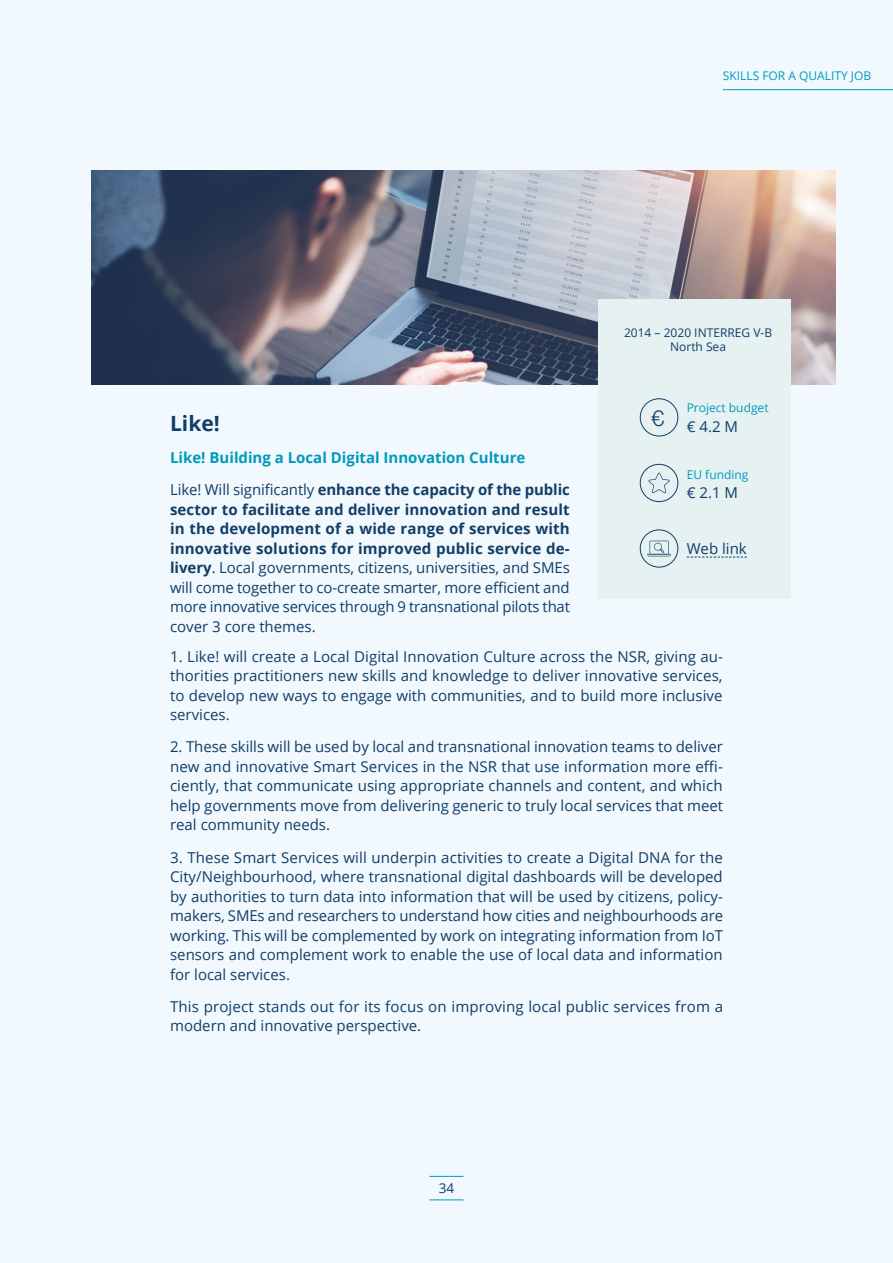
<style>
.page{position:relative;width:893px;height:1263px;background:#f1f9fe}
.page>*{position:absolute;margin:0;border:0;box-sizing:border-box;transform-origin:0 0}
.Cuerpo_de_texto{font:22.5px "N Haas Grotesk DS Pro 45 Lt";color:#123d67}
.Cuerpo_de_texto-2{font:700 21px "Open Sans";color:#123d67}
.Cuerpo_de_texto-3{font:15px/19.5px "Open Sans";color:#123d67;text-align:justify}
.Cuerpo_de_texto-4{font:700 15px "Open Sans";color:#0099bc}
.Hipervínculo_icono{font:15px "Open Sans";color:#123d67}
.t1{font:13.5px "Open Sans";color:#123d67}
.Cuerpo_de_texto-5{font:12px "Open Sans";color:#0099bc}
.Cuerpo_de_texto-6{font:12px/14.4px "Open Sans";color:#123d67;text-align:center}
.s1{font-weight:700}
</style>
<div class="page">
<hr style="left:723px;top:89px;width:170px;height:1px;background:#0099bc">
<hr style="left:429px;top:1176px;width:34px;height:1px;background:#0099bc">
<hr style="left:429px;top:1199px;width:34px;height:1px;background:#0099bc">
<img style="left:91px;top:170px;width:745px;height:215px">
<div style="left:598px;top:299px;width:193px;height:299px;background:#e6f1f2"></div>
<div style="left:640px;top:398px;width:38px;height:38px;border:1px solid #123d67;border-radius:50%"></div>
<div style="left:640px;top:464px;width:38px;height:38px;border:1px solid #123d67;border-radius:50%"></div>
<svg style="left:687px;top:557px;width:60px;height:1px"></svg>
<div style="left:640px;top:529px;width:38px;height:38px;border:1px solid #123d67;border-radius:50%"></div>
<svg style="left:648px;top:473px;width:22px;height:20px"></svg>
<svg style="left:647px;top:541px;width:24px;height:15px"></svg>
<p class="Cuerpo_de_texto-5" style="left:723px;top:68px;width:150px">SKILLS FOR A QUALITY JOB</p>
<p class="Cuerpo_de_texto-2" style="left:170px;top:408px;width:51px">Like!</p>
<p class="Cuerpo_de_texto-4" style="left:170px;top:447px;width:357px">Like! Building a Local Digital Innovation Culture</p>
<p class="Cuerpo_de_texto-3" style="left:170px;top:480px;width:401px">Like! Will significantly <span class="s1">enhance the capacity of the public sector to facilitate and deliver innovation and result in the development of a wide range of services with innovative solutions for improved public service de&shy;livery</span>. Local governments, citizens, universities, and SMEs will come together to co-create smarter, more efficient and more innovative services through 9 transnational pilots that cover 3 core themes.</p>
<p class="Cuerpo_de_texto-6" style="left:624px;top:325px;width:150px">2014 – 2020 INTERREG V-B<br>North Sea</p>
<p class="Cuerpo_de_texto" style="left:651px;top:405px;width:15px">€</p>
<p class="Cuerpo_de_texto-5" style="left:687px;top:399px;width:83px">Project budget</p>
<p class="Cuerpo_de_texto-3" style="left:687px;top:416px;width:53px">€ 4.2 M</p>
<p class="Cuerpo_de_texto-5" style="left:687px;top:466px;width:63px">EU funding</p>
<p class="Cuerpo_de_texto-3" style="left:687px;top:483px;width:53px">€ 2.1 M</p>
<p class="Hipervínculo_icono" style="left:687px;top:538px;width:62px">Web link</p>
<p class="Cuerpo_de_texto-3" style="left:170px;top:646px;width:554px">1. Like! will create a Local Digital Innovation Culture across the NSR, giving au&shy;thorities practitioners new skills and knowledge to deliver innovative services, to develop new ways to engage with communities, and to build more inclusive services.</p>
<p class="Cuerpo_de_texto-3" style="left:170px;top:737px;width:555px">2. These skills will be used by local and transnational innovation teams to deliver new and innovative Smart Services in the NSR that use information more effi&shy;ciently, that communicate using appropriate channels and content, and which help governments move from delivering generic to truly local services that meet real community needs.</p>
<p class="Cuerpo_de_texto-3" style="left:170px;top:847px;width:554px">3. These Smart Services will underpin activities to create a Digital DNA for the City/Neighbourhood, where transnational digital dashboards will be developed by authorities to turn data into information that will be used by citizens, policy&shy;makers, SMEs and researchers to understand how cities and neighbourhoods are working. This will be complemented by work on integrating information from IoT sensors and complement work to enable the use of local data and information for local services.</p>
<p class="Cuerpo_de_texto-3" style="left:170px;top:996px;width:554px">This project stands out for its focus on improving local public services from a modern and innovative perspective.</p>
<p class="t1" style="left:439px;top:1179px;width:17px">34</p>
</div>
